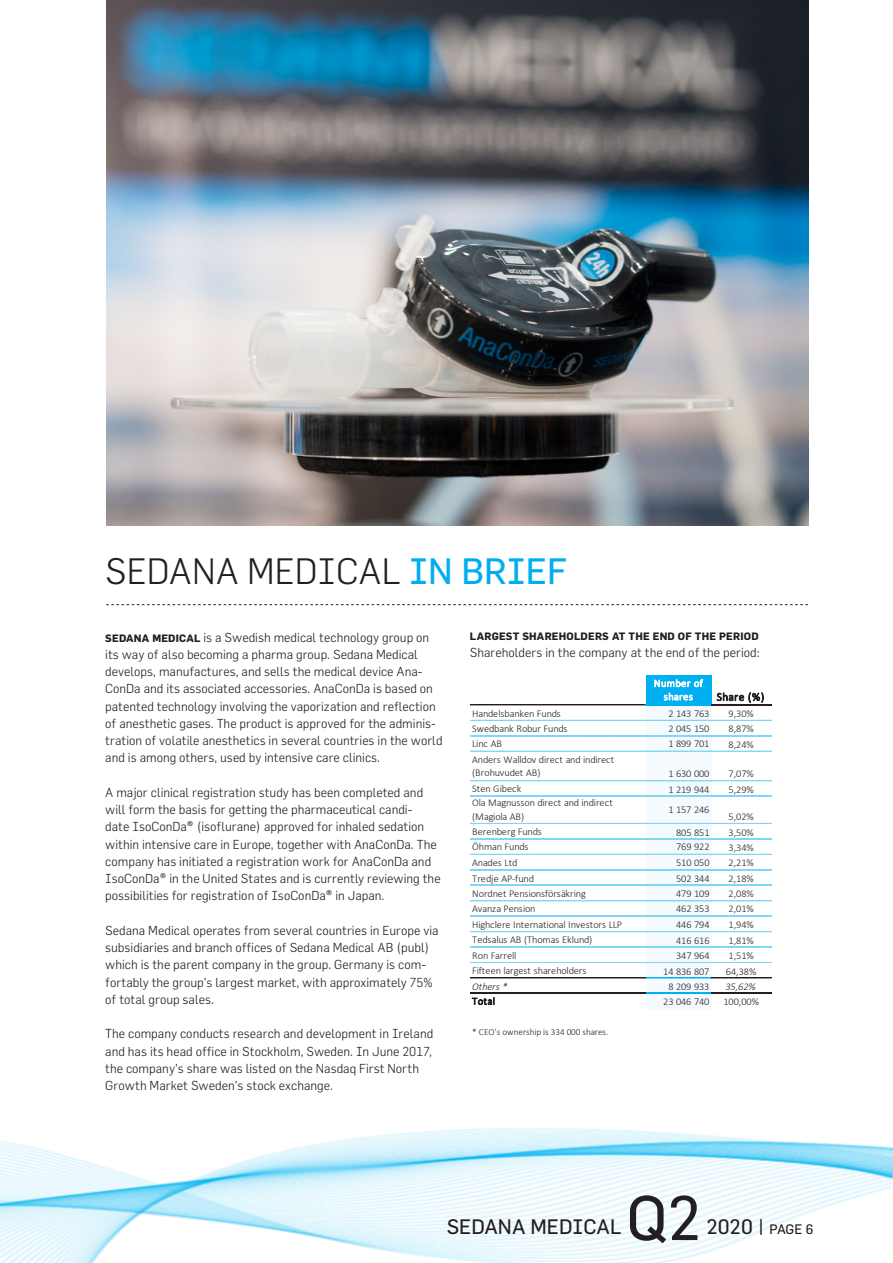
<style>
.page{position:relative;width:893px;height:1263px;background:#fff}
.page>*{position:absolute;margin:0;border:0;box-sizing:border-box;transform-origin:0 0}
.t1{font:61.5px "Flama";color:#231f20}
.t2{font:300 36px "Flama";color:#231f20}
.t3{font:20.55px "Flama";color:#231f20}
.t4{font:300 20.25px "Calibri";color:#231f20}
.t5{font:300 12.9px/15.1px "Calibri";color:#231f20}
.Brödtext{font:300 12.75px/17.2px "Flama";color:#231f20}
.t6{font:300 11.4px "Calibri";letter-spacing:.035em;color:#231f20}
.Mellanrubrik_2{font:700 10.5px "Flama";letter-spacing:.02em;color:#231f20}
.t7{font:300 10.35px/13.4px "Calibri";letter-spacing:-.01em;color:#231f20}
.t8{font:300 10.35px/13.4px "Calibri";letter-spacing:.055em;color:#fff;text-align:center}
.t9{font:italic 300 10.35px "Calibri";letter-spacing:-.01em;color:#231f20}
.t10{font:300 9.3px "Calibri";letter-spacing:-.005em;color:#231f20}
.s1{font-weight:400;color:#00aeef}
.s2{font-weight:700;font-size:10.5px}
.s3{font-size:13.5px}
</style>
<div class="page">
<img style="left:0;top:992px;width:893px;height:271px">
<svg style="left:106px;top:604px;width:702px;height:1px"></svg>
<div style="left:646px;top:675px;width:66px;height:30px;background:#00b0f0"></div>
<div style="left:646px;top:705px;width:66px;height:304px;background:#f4fafe"></div>
<hr style="left:470px;top:705px;width:176px;height:1px;background:#231f20">
<hr style="left:470px;top:978px;width:176px;height:1px;background:#231f20">
<hr style="left:646px;top:978px;width:65px;height:1px;background:#00b0f0">
<hr style="left:470px;top:993px;width:176px;height:1px;background:#231f20">
<hr style="left:646px;top:993px;width:65px;height:1px;background:#00b0f0">
<hr style="left:711px;top:704px;width:60px;height:1px;background:#231f20">
<hr style="left:470px;top:720px;width:301px;height:1px;background:#bfbfbf">
<hr style="left:470px;top:735px;width:301px;height:1px;background:#bfbfbf">
<hr style="left:470px;top:751px;width:301px;height:1px;background:#bfbfbf">
<hr style="left:470px;top:780px;width:301px;height:1px;background:#bfbfbf">
<hr style="left:470px;top:796px;width:301px;height:1px;background:#bfbfbf">
<hr style="left:470px;top:823px;width:301px;height:1px;background:#bfbfbf">
<hr style="left:470px;top:839px;width:301px;height:1px;background:#bfbfbf">
<hr style="left:470px;top:854px;width:301px;height:1px;background:#bfbfbf">
<hr style="left:470px;top:869px;width:301px;height:1px;background:#bfbfbf">
<hr style="left:470px;top:885px;width:301px;height:1px;background:#bfbfbf">
<hr style="left:470px;top:900px;width:301px;height:1px;background:#bfbfbf">
<hr style="left:470px;top:916px;width:301px;height:1px;background:#bfbfbf">
<hr style="left:470px;top:931px;width:301px;height:1px;background:#bfbfbf">
<hr style="left:470px;top:947px;width:301px;height:1px;background:#bfbfbf">
<hr style="left:470px;top:962px;width:301px;height:1px;background:#bfbfbf">
<hr style="left:711px;top:978px;width:60px;height:1px;background:#231f20">
<hr style="left:711px;top:993px;width:60px;height:1px;background:#231f20">
<img style="left:106px;top:0;width:702px;height:526px">
<p class="t2" style="left:105px;top:549px;width:464px">SEDANA MEDICAL <span class="s1">IN BRIEF</span></p>
<p class="t4" style="left:118px;top:562px;width:192px">Sedana Medical in brief</p>
<p class="Brödtext" style="left:105px;top:628px;width:339px"><span class="s2">SEDANA MEDICAL</span> is a Swedish medical technology group on its way of also becoming a pharma group. Sedana Medical develops, manufactures, and sells the medical device Ana-ConDa and its associated accessories. AnaConDa is based on patented technology involving the vaporization and reflection of anesthetic gases. The product is approved for the adminis&shy;tration of volatile anesthetics in several countries in the world and is among others, used by intensive care clinics.</p>
<p class="Brödtext" style="left:105px;top:783px;width:337px">A major clinical registration study has been completed and will form the basis for getting the pharmaceutical candi-<br>date IsoConDa® (isoflurane) approved for inhaled sedation within intensive care in Europe, together with AnaConDa. The company has initiated a registration work for AnaConDa and IsoConDa® in the United States and is currently reviewing the possibilities for registration of IsoConDa® in Japan.</p>
<p class="Brödtext" style="left:105px;top:921px;width:335px">Sedana Medical operates from several countries in Europe via subsidiaries and branch offices of Sedana Medical AB (publ) which is the parent company in the group. Germany is com&shy;fortably the group’s largest market, with approximately 75% of total group sales.</p>
<p class="Brödtext" style="left:105px;top:1025px;width:330px">The company conducts research and development in Ireland and has its head office in Stockholm, Sweden. In June 2017, the company’s share was listed on the Nasdaq First North Growth Market Sweden’s stock exchange.</p>
<p class="t5" style="left:118px;top:632px;width:289px">Medical develops, manufactures, and sells the medical device AnaConDa and its associated accessories.<br>AnaConDa is based on patented technology involving the vaporization and reflection of anesthetic gases. The product is approved for the administration of volatile</p>
<p class="t5" style="left:118px;top:755px;width:284px">A major clinical registration study has been completed</p>
<p class="t5" style="left:118px;top:786px;width:290px">candidate IsoConDa® (isoflurane) approved for inhaled sedation within intensive care in Europe, together with AnaConDa. The company has initiated a registration work for AnaConDa and IsoConDa® in the United States</p>
<p class="t5" style="left:118px;top:893px;width:265px">Sedana Medical operates from several countries in</p>
<p class="t5" style="left:118px;top:923px;width:280px">Medical AB (publ) which is the parent company in the group. Germany is comfortably the group’s largest market, with approximately 75% of total group sales.</p>
<p class="t5" style="left:118px;top:1029px;width:265px">Nasdaq First North Growth Market Sweden’s stock exchange.</p>
<p class="Mellanrubrik_2" style="left:470px;top:630px;width:290px">LARGEST SHAREHOLDERS AT THE END OF THE PERIOD</p>
<p class="Brödtext" style="left:470px;top:644px;width:291px">Shareholders in the company at the end of the period:</p>
<p class="t5" style="left:470px;top:634px;width:284px">Shareholders in the company at the end of the period:</p>
<p class="t8" style="left:654px;top:676px;width:50px">Number of shares</p>
<p class="t6" style="left:717px;top:690px;width:49px">Share (%)</p>
<p class="t7" style="left:472px;top:706px;width:90px">Handelsbanken Funds</p>
<p class="t7" style="left:668px;top:707px;width:43px">2 143 763</p>
<p class="t7" style="left:729px;top:707px;width:27px">9,30%</p>
<p class="t7" style="left:472px;top:722px;width:97px">Swedbank Robur Funds</p>
<p class="t7" style="left:668px;top:722px;width:43px">2 045 150</p>
<p class="t7" style="left:729px;top:722px;width:27px">8,87%</p>
<p class="t7" style="left:472px;top:737px;width:31px">Linc AB</p>
<p class="t7" style="left:668px;top:737px;width:43px">1 899 701</p>
<p class="t7" style="left:729px;top:738px;width:27px">8,24%</p>
<p class="t7" style="left:472px;top:753px;width:144px">Anders Walldov direct and indirect (Brohuvudet AB)</p>
<p class="t7" style="left:668px;top:767px;width:43px">1 630 000</p>
<p class="t7" style="left:729px;top:767px;width:27px">7,07%</p>
<p class="t7" style="left:472px;top:782px;width:51px">Sten Gibeck</p>
<p class="t7" style="left:668px;top:782px;width:43px">1 219 944</p>
<p class="t7" style="left:729px;top:782px;width:27px">5,29%</p>
<p class="t7" style="left:472px;top:796px;width:142px">Ola Magnusson direct and indirect (Magiola AB)</p>
<p class="t7" style="left:668px;top:803px;width:43px">1 157 246</p>
<p class="t7" style="left:728px;top:810px;width:27px">5,02%</p>
<p class="t7" style="left:472px;top:825px;width:71px">Berenberg Funds</p>
<p class="t7" style="left:676px;top:825px;width:35px">805 851</p>
<p class="t7" style="left:728px;top:825px;width:27px">3,50%</p>
<p class="t7" style="left:472px;top:840px;width:58px">Öhman Funds</p>
<p class="t7" style="left:676px;top:840px;width:35px">769 922</p>
<p class="t7" style="left:728px;top:841px;width:27px">3,34%</p>
<p class="t7" style="left:472px;top:856px;width:47px">Anades Ltd</p>
<p class="t7" style="left:676px;top:856px;width:35px">510 050</p>
<p class="t7" style="left:728px;top:856px;width:27px">2,21%</p>
<p class="t7" style="left:472px;top:872px;width:63px">Tredje AP-fund</p>
<p class="t7" style="left:676px;top:872px;width:35px">502 344</p>
<p class="t7" style="left:728px;top:872px;width:27px">2,18%</p>
<p class="t7" style="left:472px;top:887px;width:115px">Nordnet Pensionsförsäkring</p>
<p class="t7" style="left:676px;top:887px;width:35px">479 109</p>
<p class="t7" style="left:728px;top:887px;width:27px">2,08%</p>
<p class="t7" style="left:472px;top:902px;width:65px">Avanza Pension</p>
<p class="t7" style="left:676px;top:902px;width:35px">462 353</p>
<p class="t7" style="left:728px;top:902px;width:27px">2,01%</p>
<p class="t7" style="left:472px;top:918px;width:151px">Highclere International Investors LLP</p>
<p class="t7" style="left:676px;top:918px;width:35px">446 794</p>
<p class="t7" style="left:728px;top:918px;width:27px">1,94%</p>
<p class="t7" style="left:472px;top:933px;width:122px">Tedsalus AB (Thomas Eklund)</p>
<p class="t7" style="left:676px;top:933px;width:35px">416 616</p>
<p class="t7" style="left:728px;top:933px;width:27px">1,81%</p>
<p class="t7" style="left:472px;top:948px;width:46px">Ron Farrell</p>
<p class="t7" style="left:676px;top:949px;width:35px">347 964</p>
<p class="t7" style="left:728px;top:949px;width:27px">1,51%</p>
<p class="t7" style="left:472px;top:964px;width:116px">Fifteen largest shareholders</p>
<p class="t7" style="left:663px;top:964px;width:48px">14 836 807</p>
<p class="t7" style="left:726px;top:964px;width:32px">64,38%</p>
<p class="t9" style="left:472px;top:980px;width:37px">Others *</p>
<p class="t7" style="left:668px;top:979px;width:43px">8 209 933</p>
<p class="t9" style="left:725px;top:980px;width:32px">35,62%</p>
<p class="t7" style="left:472px;top:994px;width:24px">Total</p>
<p class="t7" style="left:663px;top:995px;width:48px">23 046 740</p>
<p class="t7" style="left:723px;top:995px;width:37px">100,00%</p>
<p class="t10" style="left:472px;top:1026px;width:138px">* CEO's ownership is 334 000 shares.</p>
<h3 class="t3" style="left:447px;top:1214px;width:176px">SEDANA MEDICAL</h3>
<h1 class="t1" style="left:626px;top:1181px;width:77px">Q2</h1>
<h3 class="t3" style="left:706px;top:1214px;width:109px">2020 | <span class="s3">PAGE 6</span></h3>
</div>
